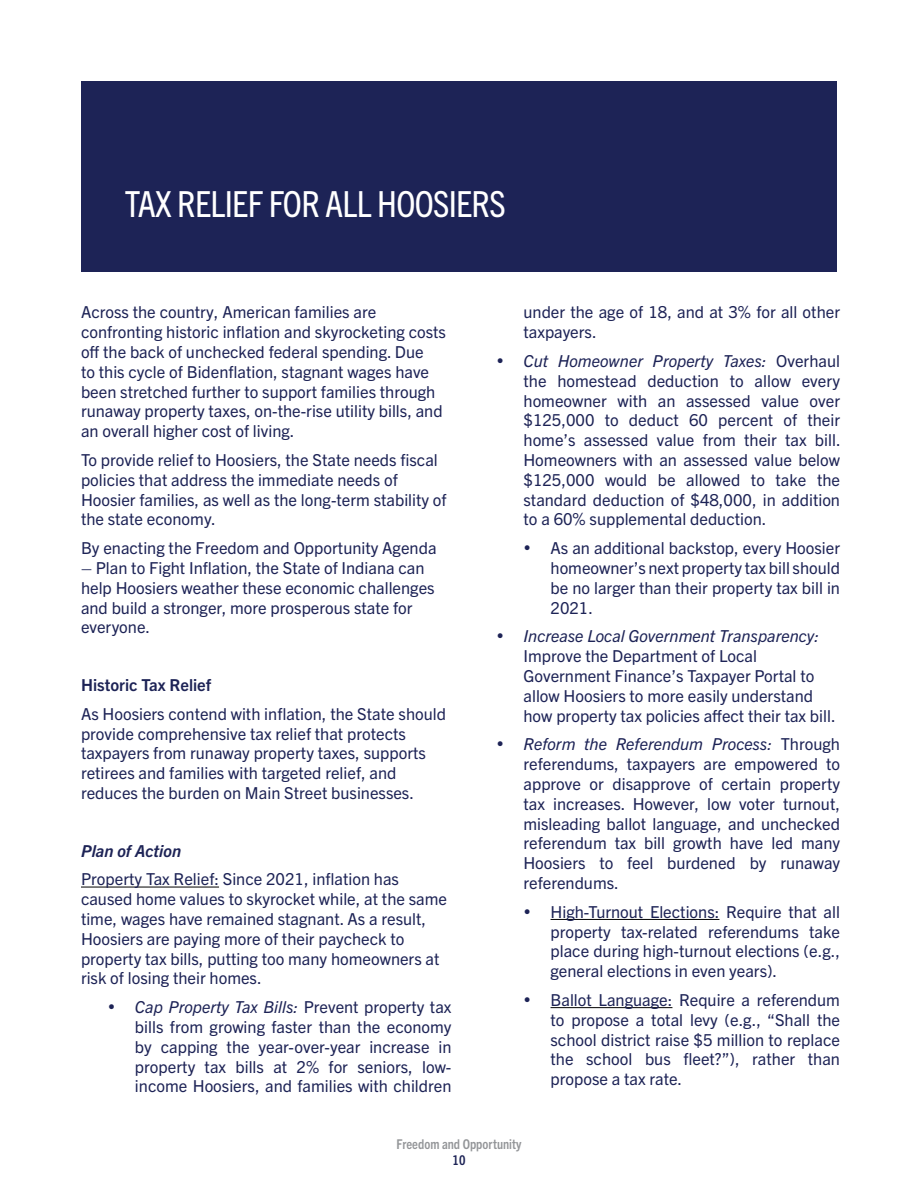
<style>
.page{position:relative;width:918px;height:1188px;background:#fff}
.page>*{position:absolute;margin:0;border:0;box-sizing:border-box;transform-origin:0 0}
.t1{font:condensed 36px "Trade Gothic Next LT Pro";letter-spacing:-.02em;color:#fff}
.t2{font:16.5px/19.8px "Trade Gothic Next LT Pro";color:#1d2356}
.t3{font:700 16.5px "Trade Gothic Next LT Pro";color:#1d2356}
.t4{font:italic 700 16.5px "Trade Gothic Next LT Pro";color:#1d2356}
.t5{font:700 condensed 13.5px "Trade Gothic Next LT Pro";color:#939598}
.t6{font:700 condensed 13.5px "Trade Gothic Next LT Pro";color:#1d2356}
.s1{font-style:italic}
</style>
<div class="page">
<div style="left:81px;top:81px;width:756px;height:190px;background:#1d2356"></div>
<hr style="left:81px;top:887px;width:138px;height:1px;background:#000">
<hr style="left:551px;top:919px;width:168px;height:1px;background:#000">
<hr style="left:551px;top:1007px;width:121px;height:1px;background:#000">
<h1 class="t1" style="left:125px;top:180px;width:382px">TAX RELIEF FOR ALL HOOSIERS</h1>
<p class="t2" style="left:81px;top:301px;width:367px">Across the country, American families are confronting historic inflation and skyrocketing costs off the back of unchecked federal spending. Due<br>to this cycle of Bidenflation, stagnant wages have been stretched further to support families through runaway property taxes, on-the-rise utility bills, and an overall higher cost of living.</p>
<p class="t2" style="left:81px;top:449px;width:367px">To provide relief to Hoosiers, the State needs fiscal policies that address the immediate needs of Hoosier families, as well as the long-term stability of the state economy.</p>
<p class="t2" style="left:81px;top:537px;width:357px">By enacting the Freedom and Opportunity Agenda</p>
<p class="t2" style="left:81px;top:557px;width:355px">– Plan to Fight Inflation, the State of Indiana can help Hoosiers weather these economic challenges and build a stronger, more prosperous state for everyone.</p>
<p class="t3" style="left:81px;top:673px;width:132px">Historic Tax Relief</p>
<p class="t2" style="left:81px;top:703px;width:367px">As Hoosiers contend with inflation, the State should provide comprehensive tax relief that protects taxpayers from runaway property taxes, supports retirees and families with targeted relief, and reduces the burden on Main Street businesses.</p>
<p class="t4" style="left:81px;top:839px;width:102px">Plan of Action</p>
<p class="t2" style="left:81px;top:868px;width:368px">Property Tax Relief: Since 2021, inflation has caused home values to skyrocket while, at the same time, wages have remained stagnant. As a result, Hoosiers are paying more of their paycheck to property tax bills, putting too many homeowners at risk of losing their homes.</p>
<p class="t2" style="left:135px;top:996px;width:318px;text-align:justify;text-indent:-27px">• <span class="s1">Cap Property Tax Bills:</span> Prevent property tax bills from growing faster than the economy by capping the year-over-year increase in property tax bills at 2% for seniors, low&shy;income Hoosiers, and families with children</p>
<p class="t2" style="left:524px;top:301px;width:318px">under the age of 18, and at 3% for all other taxpayers.</p>
<p class="t2" style="left:524px;top:350px;width:319px;text-align:justify;text-indent:-27px">• <span class="s1">Cut Homeowner Property Taxes:</span> Overhaul the homestead deduction to allow every homeowner with an assessed value over $125,000 to deduct 60 percent of their home’s assessed value from their tax bill.<br>Homeowners with an assessed value below $125,000 would be allowed to take the standard deduction of $48,000, in addition to a 60% supplemental deduction.</p>
<p class="t2" style="left:551px;top:537px;width:291px;text-align:justify;text-indent:-27px">• As an additional backstop, every Hoosier homeowner’s next property tax bill should be no larger than their property tax bill in 2021.</p>
<p class="t2" style="left:524px;top:625px;width:314px;text-indent:-27px">• <span class="s1">Increase Local Government Transparency:<br></span>Improve the Department of Local Government Finance’s Taxpayer Portal to allow Hoosiers to more easily understand how property tax policies affect their tax bill.</p>
<p class="t2" style="left:524px;top:733px;width:318px;text-align:justify;text-indent:-27px">• <span class="s1">Reform the Referendum Process:</span> Through referendums, taxpayers are empowered to approve or disapprove of certain property tax increases. However, low voter turnout, misleading ballot language, and unchecked referendum tax bill growth have led many Hoosiers to feel burdened by runaway referendums.</p>
<p class="t2" style="left:551px;top:901px;width:291px;text-align:justify;text-indent:-27px">• High-Turnout Elections: Require that all property tax-related referendums take place during high-turnout elections (e.g., general elections in even years).</p>
<p class="t2" style="left:551px;top:989px;width:291px;text-align:justify;text-indent:-27px">• Ballot Language: Require a referendum to propose a total levy (e.g., “Shall the school district raise $5 million to replace the school bus fleet?”), rather than propose a tax rate.</p>
<p class="t5" style="left:396px;top:1134px;width:127px">Freedom and Opportunity</p>
<p class="t6" style="left:453px;top:1151px;width:14px">10</p>
</div>
